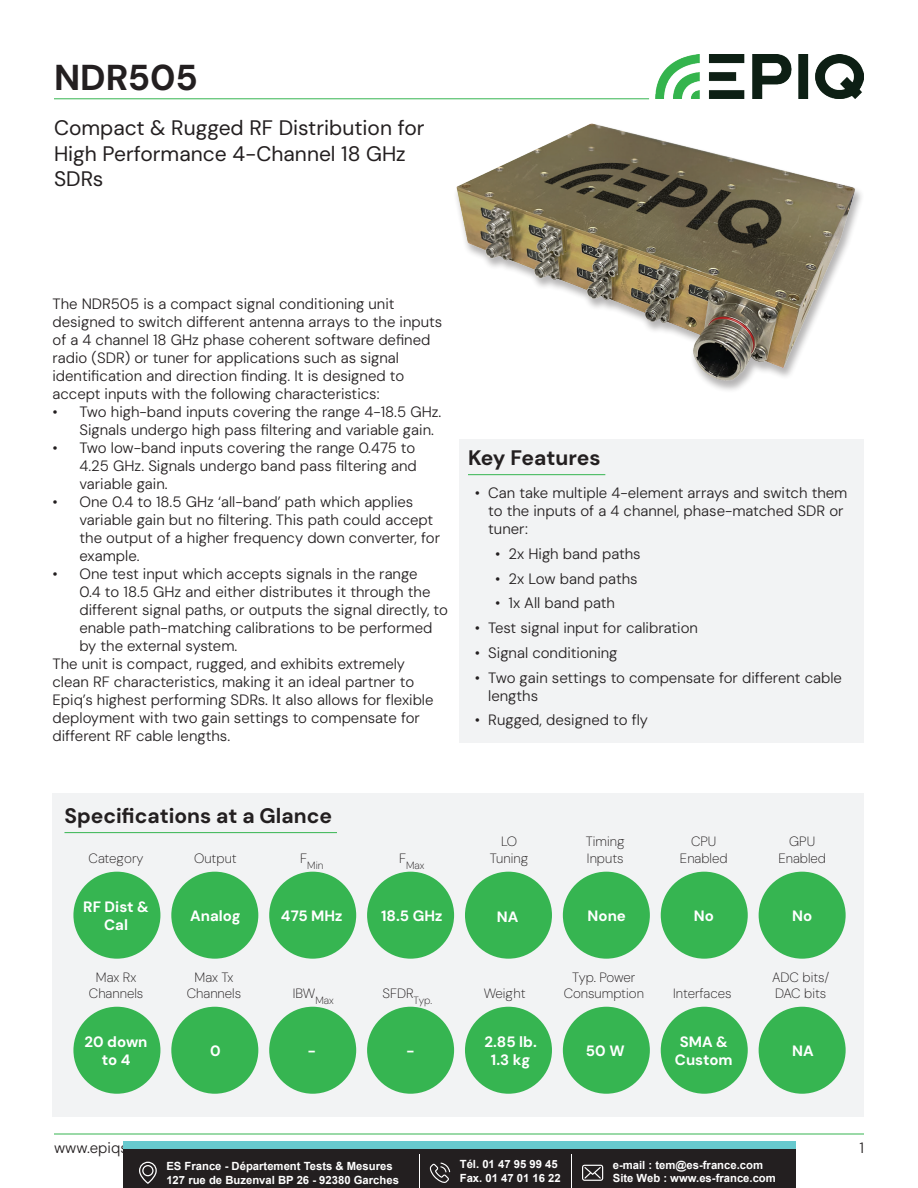
<style>
.page{position:relative;width:918px;height:1188px;background:#fff}
.page>*{position:absolute;margin:0;border:0;box-sizing:border-box;transform-origin:0 0}
.t1{font:700 36px "DM Sans 18 pt";color:#231f20}
.t2{font:21px/25.2px "DM Sans 18 pt";color:#231f20}
.t3{font:700 21px "DM Sans 18 pt";color:#231f20}
.t4{font:300 15px/18px "DM Sans";color:#231f20}
.t5{font:700 15px/18px "DM Sans";color:#fff;text-align:center}
.t6{font:200 13.5px/16.2px "DM Sans";color:#231f20;text-align:center}
.t7{font:700 11.25px/13.5px "Arial";color:#fff}
.t8{font:200 10.5px "DM Sans";color:#231f20}
</style>
<div class="page">
<img style="left:655px;top:54px;width:209px;height:45px">
<hr style="left:54px;top:98px;width:595px;height:1px;background:#36b551">
<hr style="left:54px;top:1134px;width:810px;height:1px;background:#36b551">
<div style="left:459px;top:440px;width:405px;height:303px;background:#f2f3f4"></div>
<div style="left:52px;top:793px;width:812px;height:324px;background:#f2f3f4"></div>
<hr style="left:468px;top:474px;width:137px;height:1px;background:#36b551">
<hr style="left:64px;top:832px;width:273px;height:1px;background:#36b551">
<div style="left:73px;top:872px;width:87px;height:87px;background:#36b551;border-radius:50%"></div>
<div style="left:171px;top:872px;width:87px;height:87px;background:#36b551;border-radius:50%"></div>
<div style="left:269px;top:872px;width:87px;height:87px;background:#36b551;border-radius:50%"></div>
<div style="left:367px;top:872px;width:87px;height:87px;background:#36b551;border-radius:50%"></div>
<div style="left:465px;top:872px;width:87px;height:87px;background:#36b551;border-radius:50%"></div>
<div style="left:563px;top:872px;width:87px;height:87px;background:#36b551;border-radius:50%"></div>
<div style="left:661px;top:872px;width:87px;height:87px;background:#36b551;border-radius:50%"></div>
<div style="left:759px;top:872px;width:87px;height:87px;background:#36b551;border-radius:50%"></div>
<div style="left:73px;top:1007px;width:87px;height:87px;background:#36b551;border-radius:50%"></div>
<div style="left:171px;top:1007px;width:87px;height:87px;background:#36b551;border-radius:50%"></div>
<div style="left:269px;top:1007px;width:87px;height:87px;background:#36b551;border-radius:50%"></div>
<div style="left:367px;top:1007px;width:87px;height:87px;background:#36b551;border-radius:50%"></div>
<div style="left:465px;top:1007px;width:87px;height:87px;background:#36b551;border-radius:50%"></div>
<div style="left:563px;top:1007px;width:87px;height:87px;background:#36b551;border-radius:50%"></div>
<div style="left:661px;top:1007px;width:87px;height:87px;background:#36b551;border-radius:50%"></div>
<div style="left:759px;top:1007px;width:87px;height:87px;background:#36b551;border-radius:50%"></div>
<img style="left:456px;top:123px;width:406px;height:267px">
<div style="left:123px;top:1149px;width:672px;height:39px;background:#231f20"></div>
<div style="left:123px;top:1141px;width:672px;height:8px;background:#67c9ce"></div>
<svg style="left:139px;top:1162px;width:18px;height:22px"></svg>
<svg style="left:430px;top:1163px;width:20px;height:20px"></svg>
<svg style="left:582px;top:1165px;width:21px;height:16px"></svg>
<hr style="left:419px;top:1155px;width:1px;height:33px;background:#fff">
<hr style="left:571px;top:1155px;width:1px;height:33px;background:#fff">
<h1 class="t1" style="left:54px;top:55px;width:145px">NDR505</h1>
<h2 class="t2" style="left:54px;top:115px;width:372px">Compact &amp; Rugged RF Distribution for<br>High Performance 4-Channel 18 GHz<br>SDRs</h2>
<p class="t4" style="left:52px;top:294px;width:391px">The NDR505 is a compact signal conditioning unit designed to switch different antenna arrays to the inputs of a 4 channel 18 GHz phase coherent software defined radio (SDR) or tuner for applications such as signal identification and direction finding. It is designed to accept inputs with the following characteristics:</p>
<p class="t4" style="left:79px;top:402px;width:363px;text-indent:-27px">• Two high-band inputs covering the range 4-18.5 GHz.<br>Signals undergo high pass filtering and variable gain.</p>
<p class="t4" style="left:79px;top:438px;width:339px;text-align:justify;text-indent:-27px">• Two low-band inputs covering the range 0.475 to 4.25 GHz. Signals undergo band pass filtering and variable gain.</p>
<p class="t4" style="left:79px;top:492px;width:362px;text-indent:-27px">• One 0.4 to 18.5 GHz ‘all-band’ path which applies variable gain but no filtering. This path could accept the output of a higher frequency down converter, for example.</p>
<p class="t4" style="left:52px;top:564px;width:366px">• One test input which accepts signals in the range</p>
<p class="t4" style="left:79px;top:582px;width:352px">0.4 to 18.5 GHz and either distributes it through the</p>
<p class="t4" style="left:79px;top:600px;width:370px">different signal paths, or outputs the signal directly, to</p>
<p class="t4" style="left:79px;top:618px;width:354px">enable path-matching calibrations to be performed</p>
<p class="t4" style="left:79px;top:636px;width:159px">by the external system.</p>
<p class="t4" style="left:52px;top:654px;width:354px">The unit is compact, rugged, and exhibits extremely</p>
<p class="t4" style="left:52px;top:672px;width:363px">clean RF characteristics, making it an ideal partner to</p>
<p class="t4" style="left:52px;top:690px;width:383px">Epiq’s highest performing SDRs. It also allows for flexible</p>
<p class="t4" style="left:52px;top:708px;width:369px">deployment with two gain settings to compensate for</p>
<p class="t4" style="left:52px;top:726px;width:179px">different RF cable lengths.</p>
<h2 class="t3" style="left:468px;top:444px;width:134px">Key Features</h2>
<p class="t4" style="left:488px;top:484px;width:361px;text-indent:-14px">• Can take multiple 4-element arrays and switch them to the inputs of a 4 channel, phase-matched SDR or tuner:</p>
<p class="t4" style="left:495px;top:545px;width:147px">• 2x High band paths</p>
<p class="t4" style="left:495px;top:569px;width:144px">• 2x Low band paths</p>
<p class="t4" style="left:495px;top:594px;width:121px">• 1x All band path</p>
<p class="t4" style="left:475px;top:619px;width:225px">• Test signal input for calibration</p>
<p class="t4" style="left:475px;top:644px;width:144px">• Signal conditioning</p>
<p class="t4" style="left:488px;top:668px;width:355px;text-indent:-14px">• Two gain settings to compensate for different cable lengths</p>
<p class="t4" style="left:475px;top:711px;width:175px">• Rugged, designed to fly</p>
<h2 class="t3" style="left:64px;top:802px;width:269px">Specifications at a Glance</h2>
<p class="t6" style="left:89px;top:850px;width:57px">Category</p>
<p class="t5" style="left:83px;top:897px;width:67px">RF Dist &amp;<br>Cal</p>
<p class="t6" style="left:194px;top:850px;width:44px">Output</p>
<p class="t8" style="left:300px;top:859px;width:25px"><sup>F</sup>Min</p>
<p class="t5" style="left:190px;top:906px;width:52px">Analog</p>
<p class="t5" style="left:281px;top:906px;width:63px">475 MHz</p>
<p class="t8" style="left:399px;top:859px;width:27px"><sup>F</sup>Max</p>
<p class="t5" style="left:381px;top:906px;width:63px">18.5 GHz</p>
<p class="t6" style="left:490px;top:834px;width:40px">LO<br>Tuning</p>
<p class="t5" style="left:497px;top:908px;width:23px">NA</p>
<p class="t6" style="left:586px;top:834px;width:41px;text-align:left">Timing<br>Inputs</p>
<p class="t5" style="left:588px;top:906px;width:40px">None</p>
<p class="t6" style="left:680px;top:834px;width:49px">CPU<br>Enabled</p>
<p class="t5" style="left:694px;top:906px;width:22px">No</p>
<p class="t6" style="left:778px;top:834px;width:49px">GPU<br>Enabled</p>
<p class="t5" style="left:792px;top:906px;width:22px">No</p>
<p class="t6" style="left:89px;top:969px;width:56px">Max Rx<br>Channels</p>
<p class="t5" style="left:85px;top:1032px;width:64px">20 down to 4</p>
<p class="t6" style="left:187px;top:969px;width:56px">Max Tx<br>Channels</p>
<p class="t5" style="left:210px;top:1041px;width:12px">0</p>
<p class="t6" style="left:293px;top:985px;width:42px">IBW<sub>Max</sub></p>
<p class="t5" style="left:308px;top:1041px;width:10px">-</p>
<p class="t6" style="left:382px;top:985px;width:51px">SFDR<sub>Typ.</sub></p>
<p class="t5" style="left:406px;top:1041px;width:10px">-</p>
<p class="t6" style="left:484px;top:985px;width:43px">Weight</p>
<p class="t5" style="left:484px;top:1032px;width:54px">2.85 lb.<br>1.3 kg</p>
<p class="t6" style="left:564px;top:969px;width:82px">Typ. Power<br>Consumption</p>
<p class="t5" style="left:586px;top:1041px;width:40px">50 W</p>
<p class="t6" style="left:772px;top:969px;width:59px;text-align:left">ADC bits/<br>DAC bits</p>
<p class="t6" style="left:673px;top:985px;width:60px">Interfaces</p>
<p class="t5" style="left:675px;top:1032px;width:59px">SMA &amp;<br>Custom</p>
<p class="t5" style="left:792px;top:1041px;width:23px">NA</p>
<p class="t7" style="left:166px;top:1160px;width:234px">ES France - Département Tests &amp; Mesures<br>127 rue de Buzenval BP 26 - 92380 Garches</p>
<p class="t7" style="left:460px;top:1158px;width:103px">Tél. 01 47 95 99 45<br>Fax. 01 47 01 16 22</p>
<p class="t7" style="left:613px;top:1158px;width:165px">e-mail : tem@es-france.com<br>Site Web : www.es-france.com</p>
<p class="t4" style="left:859px;top:1139px;width:6px">1</p>
</div>
